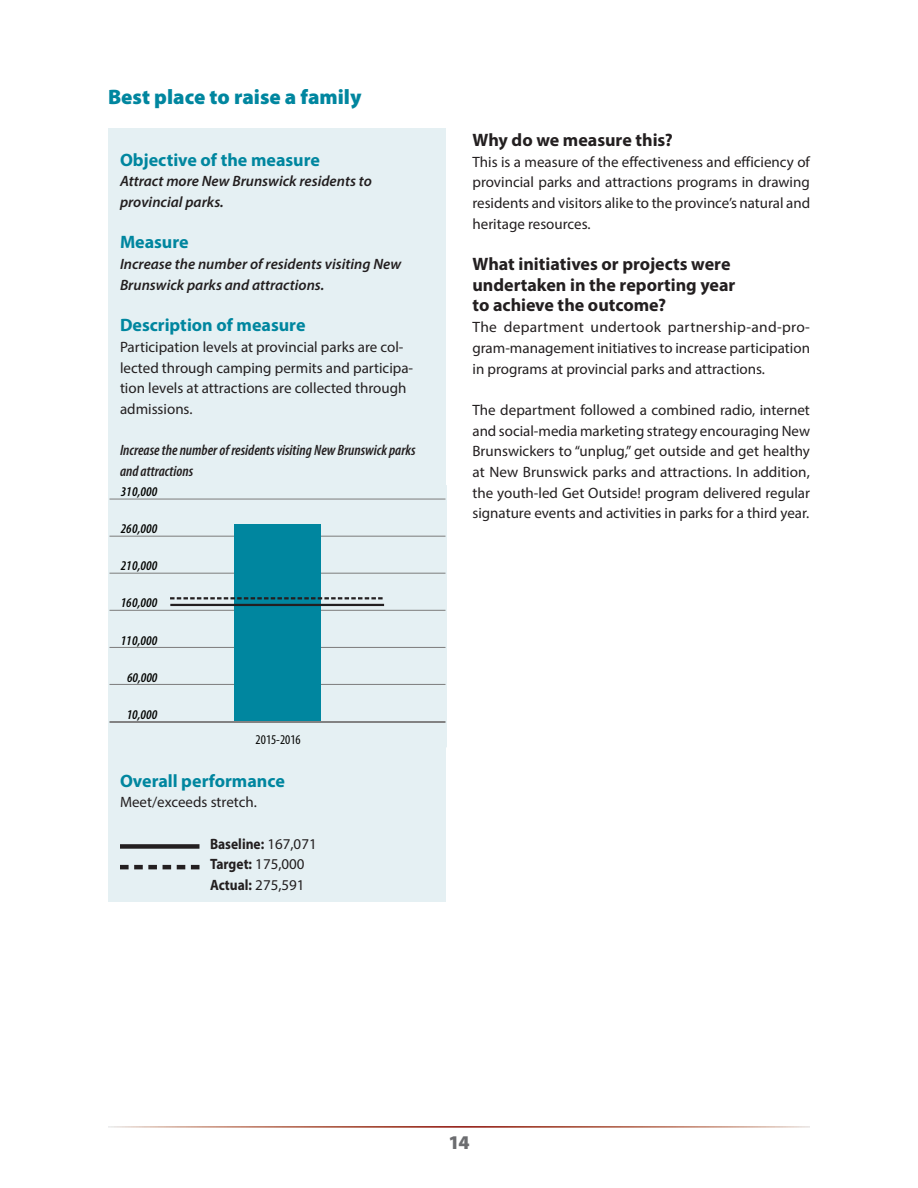
<style>
.page{position:relative;width:918px;height:1188px;background:#fff}
.page>*{position:absolute;margin:0;border:0;box-sizing:border-box;transform-origin:0 0}
.t1{font:900 21px "Myriad Pro";color:#00869f}
.t2{font:900 19.5px "Myriad Pro";color:#6c6d70}
.t3{font:700 18px/20.7px "Myriad Pro";color:#231f20}
.t4{font:700 18px "Myriad Pro";color:#00869f}
.t5{font:15px/20.7px "Myriad Pro";color:#231f20;text-align:justify}
.t6{font:italic 600 15px/20.7px "Myriad Pro";color:#231f20}
.t7{font:italic 600 condensed 15px/20.7px "Myriad Pro";color:#231f20}
.t8{font:700 15px/20.7px "Myriad Pro";color:#231f20;scale:.9 1}
.t9{font:italic 600 condensed 13.5px "Myriad Pro";letter-spacing:.01em;color:#040503}
.t10{font:condensed 13.5px "Myriad Pro";color:#040503}
.s1{font-weight:400}
</style>
<div class="page">
<div style="left:108px;top:128px;width:338px;height:774px;background:#e5f0f3"></div>
<div style="left:120px;top:844px;width:80px;height:5px;background:#231f20"></div>
<svg style="left:120px;top:865px;width:80px;height:4px"></svg>
<hr style="left:109px;top:499px;width:337px;height:1px;background:#828282">
<hr style="left:109px;top:536px;width:337px;height:1px;background:#828282">
<hr style="left:109px;top:573px;width:337px;height:1px;background:#828282">
<hr style="left:109px;top:610px;width:337px;height:1px;background:#828282">
<hr style="left:109px;top:647px;width:337px;height:1px;background:#828282">
<hr style="left:109px;top:684px;width:337px;height:1px;background:#828282">
<div style="left:234px;top:525px;width:87px;height:197px;background:#00869f"></div>
<hr style="left:109px;top:721px;width:337px;height:1px;background:#828282">
<hr style="left:170px;top:604px;width:214px;height:2px;background:#231f20">
<svg style="left:170px;top:597px;width:213px;height:2px"></svg>
<h1 class="t1" style="left:108px;top:83px;width:255px">Best place to raise a family</h1>
<p class="t4" style="left:120px;top:148px;width:202px">Objective of the measure</p>
<p class="t6" style="left:120px;top:171px;width:253px">Attract more New Brunswick residents to provincial parks.</p>
<p class="t4" style="left:120px;top:231px;width:70px">Measure</p>
<p class="t6" style="left:120px;top:253px;width:283px">Increase the number of residents visiting New<br>Brunswick parks and attractions.</p>
<p class="t4" style="left:120px;top:313px;width:187px">Description of measure</p>
<p class="t5" style="left:120px;top:336px;width:295px;text-align:left">Participation levels at provincial parks are col&shy;lected through camping permits and participa&shy;tion levels at attractions are collected through admissions.</p>
<p class="t7" style="left:120px;top:440px;width:297px">Increase the number of residents visiting New Brunswick parks and attractions</p>
<p class="t9" style="left:121px;top:483px;width:38px">310,000</p>
<p class="t9" style="left:121px;top:521px;width:38px">260,000</p>
<p class="t9" style="left:121px;top:558px;width:38px">210,000</p>
<p class="t9" style="left:121px;top:595px;width:38px">160,000</p>
<p class="t9" style="left:121px;top:632px;width:38px">110,000</p>
<p class="t9" style="left:127px;top:669px;width:32px">60,000</p>
<p class="t9" style="left:127px;top:706px;width:32px">10,000</p>
<p class="t10" style="left:256px;top:731px;width:47px">2015-2016</p>
<p class="t4" style="left:120px;top:769px;width:166px">Overall performance</p>
<p class="t5" style="left:120px;top:792px;width:138px">Meet/exceeds stretch.</p>
<p class="t8" style="left:210px;top:833px;width:120px">Baseline: <span class="s1">167,071<br></span>Target: <span class="s1">175,000<br></span>Actual: <span class="s1">275,591</span></p>
<p class="t3" style="left:472px;top:129px;width:202px">Why do we measure this?</p>
<p class="t5" style="left:472px;top:151px;width:339px">This is a measure of the effectiveness and efficiency of provincial parks and attractions programs in drawing residents and visitors alike to the province’s natural and heritage resources.</p>
<p class="t3" style="left:472px;top:253px;width:264px">What initiatives or projects were undertaken in the reporting year to achieve the outcome?</p>
<p class="t5" style="left:472px;top:316px;width:339px">The department undertook partnership-and-pro&shy;gram-management initiatives to increase participation in programs at provincial parks and attractions.</p>
<p class="t5" style="left:472px;top:399px;width:339px">The department followed a combined radio, internet and social-media marketing strategy encouraging New Brunswickers to “unplug,” get outside and get healthy at New Brunswick parks and attractions. In addition, the youth-led Get Outside! program delivered regular signature events and activities in parks for a third year.</p>
<h2 class="t2" style="left:448px;top:1129px;width:23px">14</h2>
</div>
